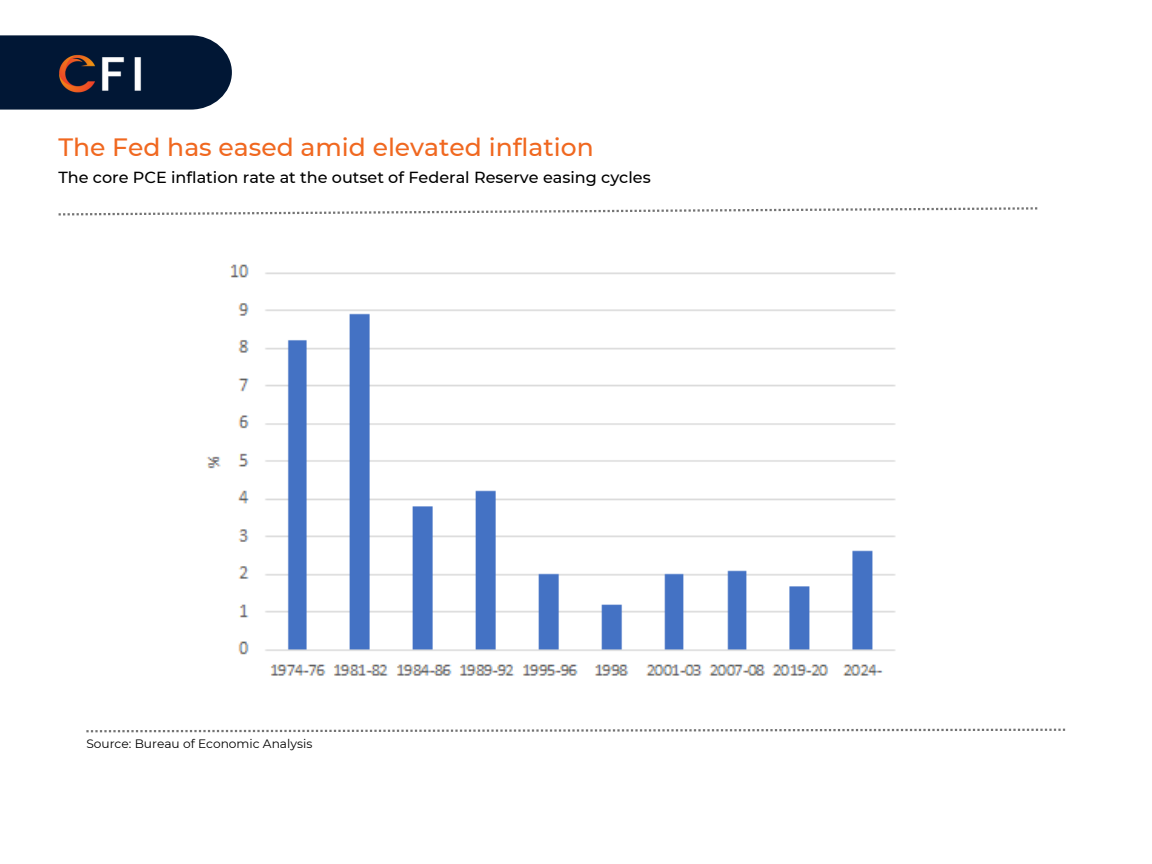
<style>
.page{position:relative;width:1152px;height:864px;background:#fff}
.page>*{position:absolute;margin:0;border:0;box-sizing:border-box;transform-origin:0 0}
.t1{font:500 25.05px "Montserrat";color:#f06820}
.t2{font:500 16.05px "Montserrat";color:#000}
.t3{font:12.15px "Montserrat";color:#000}
</style>
<div class="page">
<svg style="left:86px;top:729px;width:979px;height:3px"></svg>
<svg style="left:59px;top:207px;width:978px;height:9px"></svg>
<svg style="left:0;top:35px;width:232px;height:74px"></svg>
<img style="left:14px;top:41px;width:181px;height:52px">
<img style="left:206px;top:264px;width:690px;height:412px">
<p class="t1" style="left:59px;top:132px;width:537px">The Fed has eased amid elevated inflation</p>
<p class="t2" style="left:59px;top:168px;width:594px">The core PCE inflation rate at the outset of Federal Reserve easing cycles</p>
<p class="t3" style="left:86px;top:736px;width:227px">Source: Bureau of Economic Analysis</p>
</div>
